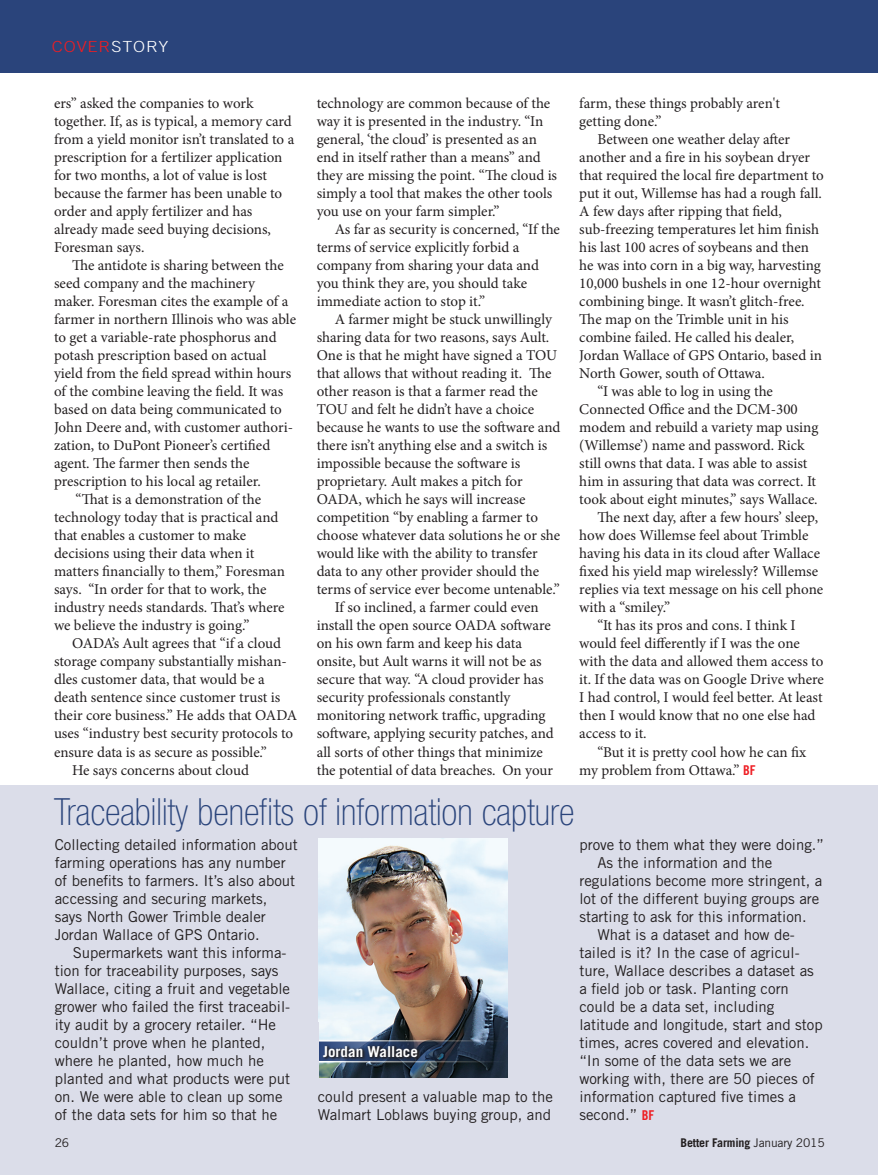
<style>
.page{position:relative;width:878px;height:1175px;background:#fff}
.page>*{position:absolute;margin:0;border:0;box-sizing:border-box;transform-origin:0 0}
.Body_copy_reg{font:100 condensed 37.5px "Helvetica Neue";color:#2a447b}
.STORY_SUBJECT_LEFT{font:300 15.3px "Trade Gothic";letter-spacing:.05em;color:#ee1d23;scale:1.18 1}
.Body_copy_reg-2{font:15px/18px "Minion Pro";letter-spacing:-.005em;color:#231f20}
.Body_copy_reg-3{font:15px/18px "Trade Gothic";color:#231f20}
.Body_copy_reg-4{font:700 15px "Trade Gothic";color:#fff}
.ShortTakes_HEADING{font:700 12px "Trade Gothic";letter-spacing:-.015em;color:#231f20}
.ShortTakes_HEADING-2{font:12px "Trade Gothic";color:#231f20}
.s1{color:#fff}
.s2{font-family:"Trade Gothic Bold Cond Twenty";font-size:13.5px;color:#ee1d23}
.s3{font-weight:400}
</style>
<div class="page">
<div style="left:0;top:786px;width:878px;height:388px;background:#dbdde9"></div>
<div style="left:0;top:0;width:878px;height:73px;background:#2a447b"></div>
<img style="left:318px;top:838px;width:189px;height:240px">
<svg style="left:318px;top:1040px;width:189px;height:22px;background:#3a485d"></svg>
<svg style="left:321px;top:1044px;width:100px;height:16px;background:#29334b"></svg>
<p class="STORY_SUBJECT_LEFT" style="left:52px;top:38px;width:100px">COVER<span class="s1">STORY</span></p>
<p class="Body_copy_reg-2" style="left:54px;top:94px;width:242px">ers” asked the companies to work together. If, as is typical, a memory card from a yield monitor isn’t translated to a prescription for a fertilizer application for two months, a lot of value is lost because the farmer has been unable to order and apply fertilizer and has already made seed buying decisions, Foresman says.</p>
<p class="Body_copy_reg-2" style="left:54px;top:256px;width:243px;text-indent:18px">The antidote is sharing between the seed company and the machinery maker. Foresman cites the example of a farmer in northern Illinois who was able to get a variable-rate phosphorus and potash prescription based on actual yield from the field spread within hours of the combine leaving the field. It was based on data being communicated to John Deere and, with customer authori&shy;zation, to DuPont Pioneer’s certified agent. The farmer then sends the prescription to his local ag retailer.</p>
<p class="Body_copy_reg-2" style="left:54px;top:490px;width:232px;text-indent:21px">“That is a demonstration of the technology today that is practical and that enables a customer to make decisions using their data when it matters financially to them,” Foresman says. “In order for that to work, the industry needs standards. That’s where we believe the industry is going.”</p>
<p class="Body_copy_reg-2" style="left:54px;top:634px;width:245px;text-indent:18px">OADA’s Ault agrees that “if a cloud storage company substantially mishan&shy;dles customer data, that would be a death sentence since customer trust is their core business.” He adds that OADA uses “industry best security protocols to ensure data is as secure as possible.”</p>
<p class="Body_copy_reg-2" style="left:72px;top:760px;width:178px">He says concerns about cloud</p>
<p class="Body_copy_reg-2" style="left:316px;top:94px;width:242px">technology are common because of the way it is presented in the industry. “In general, ‘the cloud’ is presented as an end in itself rather than a means” and they are missing the point. “The cloud is simply a tool that makes the other tools you use on your farm simpler.”</p>
<p class="Body_copy_reg-2" style="left:316px;top:220px;width:245px;text-indent:18px">As far as security is concerned, “If the terms of service explicitly forbid a company from sharing your data and you think they are, you should take immediate action to stop it.”</p>
<p class="Body_copy_reg-2" style="left:316px;top:310px;width:245px;text-indent:18px">A farmer might be stuck unwillingly sharing data for two reasons, says Ault.<br>One is that he might have signed a TOU that allows that without reading it. The other reason is that a farmer read the TOU and felt he didn’t have a choice because he wants to use the software and there isn’t anything else and a switch is impossible because the software is proprietary. Ault makes a pitch for OADA, which he says will increase competition “by enabling a farmer to choose whatever data solutions he or she would like with the ability to transfer data to any other provider should the terms of service ever become untenable.”</p>
<p class="Body_copy_reg-2" style="left:316px;top:598px;width:239px;text-indent:18px">If so inclined, a farmer could even install the open source OADA software on his own farm and keep his data onsite, but Ault warns it will not be as secure that way. “A cloud provider has security professionals constantly monitoring network traffic, upgrading software, applying security patches, and all sorts of other things that minimize the potential of data breaches. On your</p>
<p class="Body_copy_reg-2" style="left:579px;top:94px;width:202px">farm, these things probably aren't getting done.”</p>
<p class="Body_copy_reg-2" style="left:579px;top:130px;width:246px;text-indent:18px">Between one weather delay after another and a fire in his soybean dryer that required the local fire department to put it out, Willemse has had a rough fall.<br>A few days after ripping that field, sub-freezing temperatures let him finish his last 100 acres of soybeans and then he was into corn in a big way, harvesting 10,000 bushels in one 12-hour overnight combining binge. It wasn’t glitch-free.<br>The map on the Trimble unit in his combine failed. He called his dealer, Jordan Wallace of GPS Ontario, based in North Gower, south of Ottawa.</p>
<p class="Body_copy_reg-2" style="left:579px;top:382px;width:240px;text-indent:18px">“I was able to log in using the Connected Office and the DCM-300 modem and rebuild a variety map using (Willemse’) name and password. Rick still owns that data. I was able to assist him in assuring that data was correct. It took about eight minutes,” says Wallace.</p>
<p class="Body_copy_reg-2" style="left:579px;top:508px;width:245px;text-indent:18px">The next day, after a few hours’ sleep, how does Willemse feel about Trimble having his data in its cloud after Wallace fixed his yield map wirelessly? Willemse replies via text message on his cell phone with a “smiley.”</p>
<p class="Body_copy_reg-2" style="left:579px;top:616px;width:246px;text-indent:18px">“It has its pros and cons. I think I would feel differently if I was the one with the data and allowed them access to it. If the data was on Google Drive where I had control, I would feel better. At least then I would know that no one else had access to it.</p>
<p class="Body_copy_reg-2" style="left:579px;top:742px;width:228px;text-indent:18px">“But it is pretty cool how he can fix my problem from Ottawa.” <span class="s2">BF</span></p>
<p class="Body_copy_reg" style="left:54px;top:790px;width:521px">Traceability benefits of information capture</p>
<p class="Body_copy_reg-3" style="left:55px;top:835px;width:244px">Collecting detailed information about farming operations has any number of benefits to farmers. It’s also about accessing and securing markets, says North Gower Trimble dealer Jordan Wallace of GPS Ontario.</p>
<p class="Body_copy_reg-3" style="left:55px;top:943px;width:237px;text-indent:18px">Supermarkets want this informa&shy;tion for traceability purposes, says Wallace, citing a fruit and vegetable grower who failed the first traceabil&shy;ity audit by a grocery retailer. “He couldn’t prove when he planted, where he planted, how much he planted and what products were put on. We were able to clean up some of the data sets for him so that he</p>
<p class="Body_copy_reg-4" style="left:323px;top:1041px;width:96px">Jordan Wallace</p>
<p class="Body_copy_reg-3" style="left:318px;top:1087px;width:236px">could present a valuable map to the<br>Walmart Loblaws buying group, and</p>
<p class="Body_copy_reg-3" style="left:579px;top:835px;width:246px">prove to them what they were doing.”</p>
<p class="Body_copy_reg-3" style="left:579px;top:853px;width:244px;text-indent:18px">As the information and the regulations become more stringent, a lot of the different buying groups are starting to ask for this information.</p>
<p class="Body_copy_reg-3" style="left:579px;top:925px;width:245px;text-indent:18px">What is a dataset and how de&shy;tailed is it? In the case of agricul&shy;ture, Wallace describes a dataset as a field job or task. Planting corn could be a data set, including latitude and longitude, start and stop times, acres covered and elevation. “In some of the data sets we are working with, there are 50 pieces of information captured five times a second.” <span class="s2">BF</span></p>
<p class="ShortTakes_HEADING-2" style="left:55px;top:1135px;width:16px">26</p>
<p class="ShortTakes_HEADING" style="left:680px;top:1135px;width:145px">Better Farming <span class="s3">January 2015</span></p>
</div>
